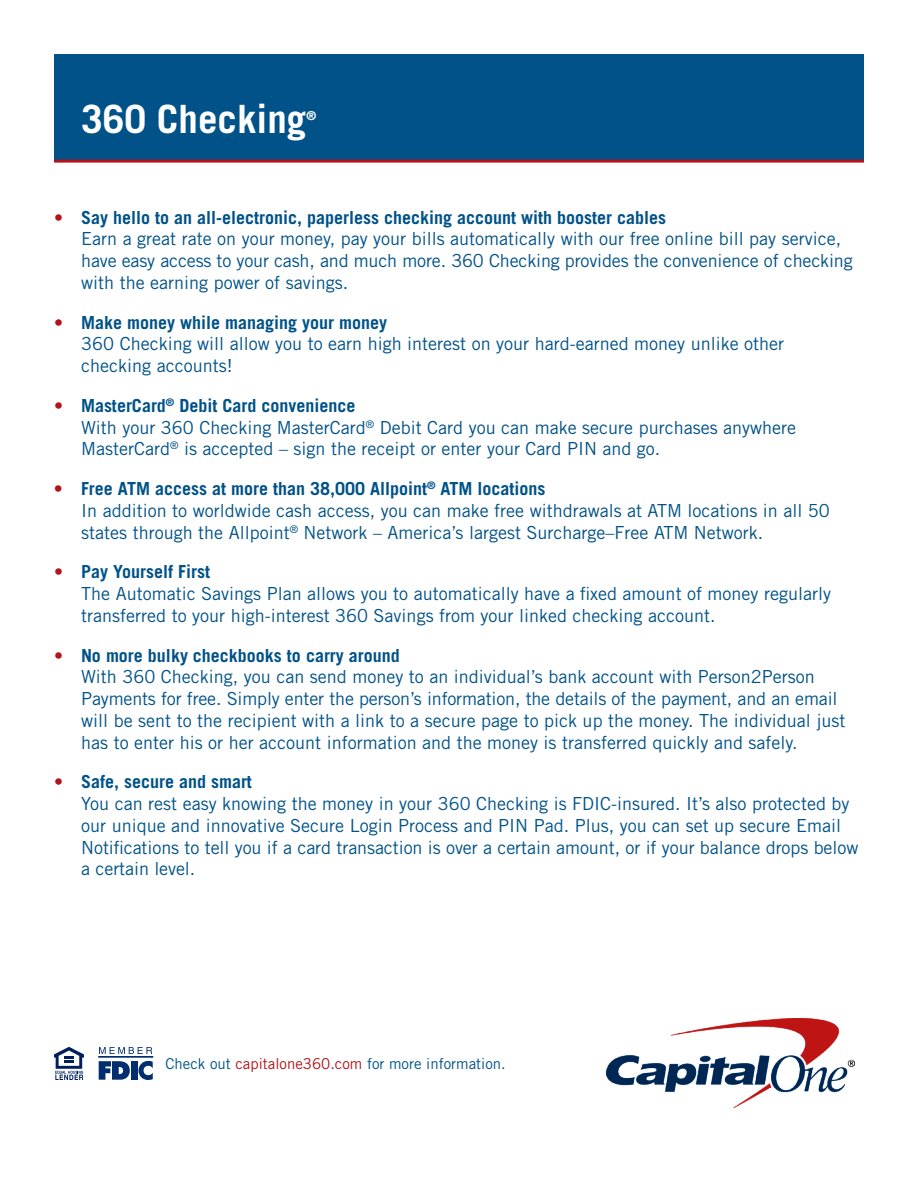
<style>
.page{position:relative;width:918px;height:1188px;background:#fff}
.page>*{position:absolute;margin:0;border:0;box-sizing:border-box;transform-origin:0 0}
.t1{font:700 39px "Trade Gothic";color:#fff}
._2_Text_under_bullet{font:18px/21.8px "Trade Gothic";color:#005288}
._1_Bold_Headline{font:700 18px "Trade Gothic";color:#005288}
._2_Text_under_bullet-2{font:15px "Trade Gothic";color:#005288}
.t2{font:700 12.3px "Trade Gothic";color:#fff}
.s1{color:#b5121b}
</style>
<div class="page">
<div style="left:54px;top:54px;width:810px;height:108px;background:#005288"></div>
<hr style="left:54px;top:160px;width:810px;height:3px;background:#b5121b">
<svg style="left:54px;top:1047px;width:30px;height:33px"></svg>
<svg style="left:99px;top:1047px;width:53px;height:7px"></svg>
<svg style="left:99px;top:1061px;width:31px;height:19px"></svg>
<div style="left:131px;top:1061px;width:7px;height:19px;background:#002e6e"></div>
<svg style="left:138px;top:1061px;width:15px;height:19px"></svg>
<hr style="left:98px;top:1056px;width:55px;height:1px;background:#002e6e">
<img style="left:607px;top:1019px;width:247px;height:89px">
<p class="t1" style="left:81px;top:95px;width:227px">360 Checking</p>
<p class="t2" style="left:306px;top:108px;width:11px">®</p>
<p class="_1_Bold_Headline" style="left:54px;top:206px;width:614px"><span class="s1">•</span> Say hello to an all-electronic, paperless checking account with booster cables</p>
<p class="_2_Text_under_bullet" style="left:81px;top:228px;width:773px">Earn a great rate on your money, pay your bills automatically with our free online bill pay service, have easy access to your cash, and much more. 360 Checking provides the convenience of checking with the earning power of savings.</p>
<p class="_1_Bold_Headline" style="left:54px;top:311px;width:334px"><span class="s1">•</span> Make money while managing your money</p>
<p class="_2_Text_under_bullet" style="left:81px;top:333px;width:704px">360 Checking will allow you to earn high interest on your hard-earned money unlike other checking accounts!</p>
<p class="_1_Bold_Headline" style="left:54px;top:394px;width:303px"><span class="s1">•</span> MasterCard<sup>®</sup> Debit Card convenience</p>
<p class="_2_Text_under_bullet" style="left:81px;top:416px;width:716px">With your 360 Checking MasterCard<sup>®</sup> Debit Card you can make secure purchases anywhere<br>MasterCard<sup>®</sup> is accepted – sign the receipt or enter your Card PIN and go.</p>
<p class="_1_Bold_Headline" style="left:54px;top:478px;width:493px"><span class="s1">•</span> Free ATM access at more than 38,000 Allpoint<sup>®</sup> ATM locations</p>
<p class="_2_Text_under_bullet" style="left:81px;top:499px;width:750px">In addition to worldwide cash access, you can make free withdrawals at ATM locations in all 50 states through the Allpoint<sup>®</sup> Network – America’s largest Surcharge–Free ATM Network.</p>
<p class="_1_Bold_Headline" style="left:54px;top:561px;width:157px"><span class="s1">•</span> Pay Yourself First</p>
<p class="_2_Text_under_bullet" style="left:81px;top:583px;width:751px">The Automatic Savings Plan allows you to automatically have a fixed amount of money regularly transferred to your high-interest 360 Savings from your linked checking account.</p>
<p class="_1_Bold_Headline" style="left:54px;top:644px;width:347px"><span class="s1">•</span> No more bulky checkbooks to carry around</p>
<p class="_2_Text_under_bullet" style="left:81px;top:666px;width:766px">With 360 Checking, you can send money to an individual’s bank account with Person2Person Payments for free. Simply enter the person’s information, the details of the payment, and an email will be sent to the recipient with a link to a secure page to pick up the money. The individual just has to enter his or her account information and the money is transferred quickly and safely.</p>
<p class="_1_Bold_Headline" style="left:54px;top:771px;width:199px"><span class="s1">•</span> Safe, secure and smart</p>
<p class="_2_Text_under_bullet" style="left:81px;top:793px;width:779px">You can rest easy knowing the money in your 360 Checking is FDIC-insured. It’s also protected by our unique and innovative Secure Login Process and PIN Pad. Plus, you can set up secure Email Notifications to tell you if a card transaction is over a certain amount, or if your balance drops below a certain level.</p>
<p class="_2_Text_under_bullet-2" style="left:165px;top:1054px;width:342px">Check out <span class="s1">capitalone360.com</span> for more information.</p>
</div>
